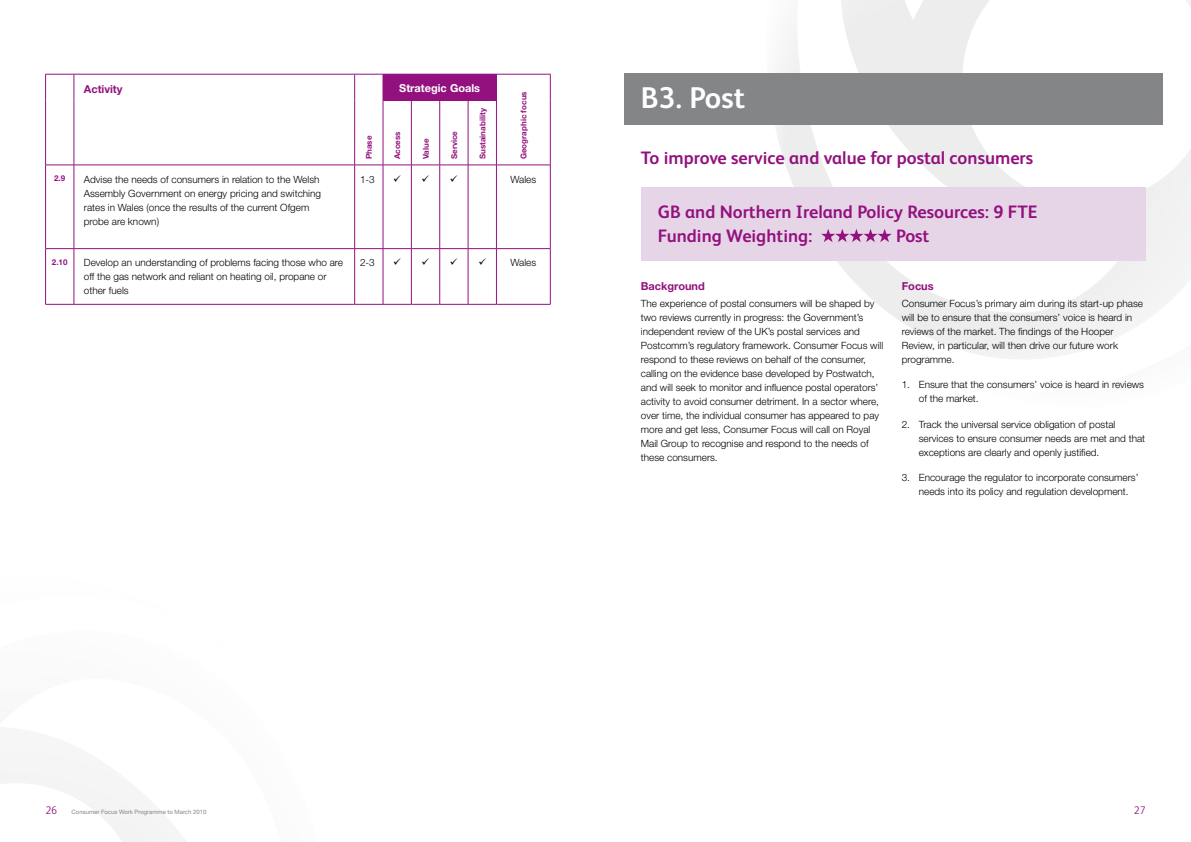
<style>
.page{position:relative;width:1191px;height:842px;background:#fff}
.page>*{position:absolute;margin:0;border:0;box-sizing:border-box;transform-origin:0 0}
.t1{font:700 30px "FS Albert";color:#fff}
.t2{font:700 18px/24px "FS Albert";color:#93117e}
.t3{font:700 11px "Helvetica Neue";color:#93117e}
.t4{font:700 11px "Helvetica Neue";color:#fff}
.t5{font:300 11px "FS Albert";color:#93117e}
.t6{font:300 10px/14px "Helvetica Neue";color:#000}
.t7{font:700 8px "Helvetica Neue";color:#93117e}
.t8{font:6px "Helvetica Neue";color:#848587}
</style>
<div class="page">
<svg style="left:0;top:766px;width:179px;height:76px"></svg>
<svg style="left:755px;top:0;width:436px;height:359px"></svg>
<div style="left:624px;top:74px;width:538px;height:51px;background:#848587"></div>
<div style="left:641px;top:187px;width:504px;height:73px;background:#e6d5e7"></div>
<svg style="left:821px;top:229px;width:70px;height:13px"></svg>
<svg style="left:46px;top:75px;width:504px;height:229px"></svg>
<hr style="left:45px;top:165px;width:1px;height:83px;background:#93117e">
<hr style="left:74px;top:165px;width:1px;height:83px;background:#93117e">
<hr style="left:354px;top:165px;width:1px;height:83px;background:#93117e">
<hr style="left:383px;top:165px;width:1px;height:83px;background:#93117e">
<hr style="left:411px;top:165px;width:1px;height:83px;background:#93117e">
<hr style="left:439px;top:165px;width:1px;height:83px;background:#93117e">
<hr style="left:468px;top:165px;width:1px;height:83px;background:#93117e">
<hr style="left:496px;top:165px;width:1px;height:83px;background:#93117e">
<hr style="left:550px;top:165px;width:1px;height:83px;background:#93117e">
<svg style="left:45px;top:248px;width:29px;height:1px"></svg>
<hr style="left:45px;top:249px;width:1px;height:55px;background:#93117e">
<hr style="left:74px;top:248px;width:281px;height:1px;background:#93117e">
<hr style="left:74px;top:249px;width:1px;height:55px;background:#93117e">
<hr style="left:354px;top:249px;width:1px;height:55px;background:#93117e">
<hr style="left:383px;top:249px;width:1px;height:55px;background:#93117e">
<hr style="left:411px;top:249px;width:1px;height:55px;background:#93117e">
<hr style="left:439px;top:249px;width:1px;height:55px;background:#93117e">
<svg style="left:355px;top:248px;width:141px;height:1px"></svg>
<hr style="left:468px;top:249px;width:1px;height:55px;background:#93117e">
<hr style="left:496px;top:248px;width:54px;height:1px;background:#93117e">
<hr style="left:496px;top:249px;width:1px;height:55px;background:#93117e">
<hr style="left:550px;top:249px;width:1px;height:55px;background:#93117e">
<svg style="left:45px;top:304px;width:29px;height:1px"></svg>
<hr style="left:74px;top:304px;width:281px;height:1px;background:#93117e">
<svg style="left:355px;top:304px;width:141px;height:1px"></svg>
<hr style="left:496px;top:304px;width:54px;height:1px;background:#93117e">
<hr style="left:74px;top:74px;width:281px;height:1px;background:#93117e">
<svg style="left:45px;top:74px;width:30px;height:26px"></svg>
<hr style="left:496px;top:74px;width:54px;height:1px;background:#93117e">
<svg style="left:550px;top:74px;width:1px;height:26px"></svg>
<hr style="left:45px;top:100px;width:1px;height:65px;background:#93117e">
<hr style="left:74px;top:100px;width:1px;height:65px;background:#93117e">
<hr style="left:354px;top:100px;width:1px;height:65px;background:#93117e">
<hr style="left:383px;top:101px;width:1px;height:64px;background:#93117e">
<hr style="left:411px;top:101px;width:1px;height:64px;background:#93117e">
<hr style="left:439px;top:101px;width:1px;height:64px;background:#93117e">
<svg style="left:354px;top:74px;width:143px;height:27px"></svg>
<hr style="left:468px;top:101px;width:1px;height:64px;background:#93117e">
<hr style="left:496px;top:101px;width:1px;height:64px;background:#93117e">
<hr style="left:550px;top:100px;width:1px;height:65px;background:#93117e">
<svg style="left:45px;top:165px;width:29px;height:1px"></svg>
<hr style="left:74px;top:165px;width:281px;height:1px;background:#93117e">
<svg style="left:355px;top:165px;width:141px;height:1px"></svg>
<hr style="left:496px;top:165px;width:54px;height:1px;background:#93117e">
<svg style="left:394px;top:175px;width:35px;height:6px"></svg>
<svg style="left:451px;top:175px;width:6px;height:6px"></svg>
<svg style="left:394px;top:258px;width:35px;height:7px"></svg>
<svg style="left:451px;top:258px;width:35px;height:7px"></svg>
<p class="t3" style="left:84px;top:82px;width:40px">Activity</p>
<p class="t7" style="left:364px;top:159px;width:25px;rotate:-90deg">Phase</p>
<p class="t4" style="left:399px;top:81px;width:82px">Strategic Goals</p>
<p class="t7" style="left:392px;top:159px;width:29px;rotate:-90deg">Access</p>
<p class="t7" style="left:421px;top:159px;width:22px;rotate:-90deg">Value</p>
<p class="t7" style="left:449px;top:159px;width:30px;rotate:-90deg">Service</p>
<p class="t7" style="left:477px;top:159px;width:53px;rotate:-90deg">Sustainability</p>
<p class="t7" style="left:519px;top:159px;width:69px;rotate:-90deg">Geographic focus</p>
<p class="t7" style="left:54px;top:173px;width:13px">2.9</p>
<p class="t6" style="left:84px;top:172px;width:239px">Advise the needs of consumers in relation to the Welsh Assembly Government on energy pricing and switching rates in Wales (once the results of the current Ofgem probe are known)</p>
<p class="t6" style="left:360px;top:172px;width:16px">1-3</p>
<p class="t6" style="left:510px;top:172px;width:27px">Wales</p>
<p class="t7" style="left:52px;top:257px;width:17px">2.10</p>
<p class="t6" style="left:84px;top:256px;width:261px">Develop an understanding of problems facing those who are off the gas network and reliant on heating oil, propane or other fuels</p>
<p class="t6" style="left:360px;top:256px;width:16px">2-3</p>
<p class="t6" style="left:510px;top:256px;width:27px">Wales</p>
<h1 class="t1" style="left:641px;top:81px;width:106px">B3. Post</h1>
<h2 class="t2" style="left:641px;top:146px;width:394px">To improve service and value for postal consumers</h2>
<h2 class="t2" style="left:658px;top:200px;width:381px">GB and Northern Ireland Policy Resources: 9 FTE<br>Funding Weighting:</h2>
<h2 class="t2" style="left:896px;top:224px;width:35px">Post</h2>
<p class="t3" style="left:641px;top:279px;width:65px">Background</p>
<p class="t6" style="left:641px;top:296px;width:244px">The experience of postal consumers will be shaped by two reviews currently in progress: the Government’s independent review of the UK’s postal services and Postcomm’s regulatory framework. Consumer Focus will respond to these reviews on behalf of the consumer, calling on the evidence base developed by Postwatch, and will seek to monitor and influence postal operators’ activity to avoid consumer detriment. In a sector where, over time, the individual consumer has appeared to pay more and get less, Consumer Focus will call on Royal Mail Group to recognise and respond to the needs of these consumers.</p>
<p class="t3" style="left:901px;top:279px;width:33px">Focus</p>
<p class="t6" style="left:901px;top:296px;width:243px">Consumer Focus’s primary aim during its start-up phase will be to ensure that the consumers’ voice is heard in reviews of the market. The findings of the Hooper Review, in particular, will then drive our future work programme.</p>
<p class="t6" style="left:918px;top:378px;width:227px;text-indent:-17px">1. Ensure that the consumers’ voice is heard in reviews of the market.</p>
<p class="t6" style="left:918px;top:417px;width:228px;text-indent:-17px">2. Track the universal service obligation of postal services to ensure consumer needs are met and that exceptions are clearly and openly justified.</p>
<p class="t6" style="left:918px;top:470px;width:221px;text-indent:-17px">3. Encourage the regulator to incorporate consumers’ needs into its policy and regulation development.</p>
<p class="t5" style="left:45px;top:803px;width:13px">26</p>
<p class="t8" style="left:72px;top:808px;width:136px">Consumer Focus Work Programme to March 2010</p>
<p class="t5" style="left:1133px;top:803px;width:13px">27</p>
</div>
